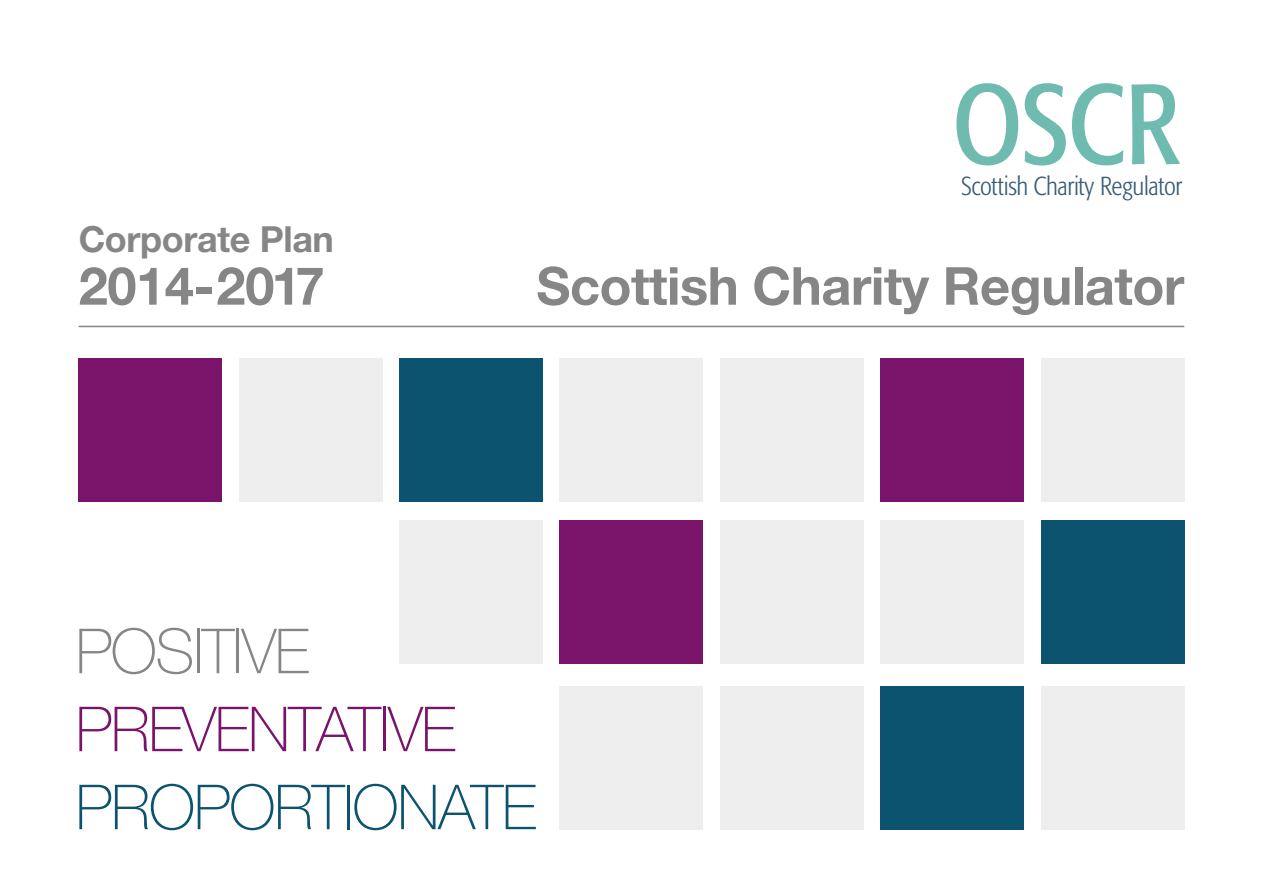
<style>
.page{position:relative;width:1263px;height:893px;background:#fff}
.page>*{position:absolute;margin:0;border:0;box-sizing:border-box;transform-origin:0 0}
.t1{font:condensed 112.5px "Formata";color:#70bbb0}
.t2{font:100 62.25px "Helvetica Neue LT";letter-spacing:-.02em;color:#0c536f}
.t3{font:100 62.25px "Helvetica Neue LT";letter-spacing:-.025em;color:#79146a}
.t4{font:100 62.25px "Helvetica Neue LT";letter-spacing:-.025em;color:#878686}
.t5{font:700 52.5px "Helvetica Neue LT";letter-spacing:-.01em;color:#878686}
.t6{font:700 36px "Helvetica Neue LT";letter-spacing:-.01em;color:#878686}
.t7{font:300 condensed 25.8px "Formata";letter-spacing:-.01em;color:#395d76}
</style>
<div class="page">
<div style="left:79px;top:359px;width:143px;height:143px;background:#79146a"></div>
<div style="left:239px;top:359px;width:143px;height:143px;background:#eee"></div>
<div style="left:399px;top:359px;width:144px;height:143px;background:#0c536f"></div>
<div style="left:560px;top:359px;width:143px;height:143px;background:#eee"></div>
<div style="left:720px;top:359px;width:143px;height:143px;background:#eee"></div>
<div style="left:881px;top:359px;width:143px;height:143px;background:#79146a"></div>
<div style="left:1041px;top:359px;width:143px;height:143px;background:#eee"></div>
<div style="left:399px;top:520px;width:144px;height:143px;background:#eee"></div>
<div style="left:560px;top:520px;width:143px;height:143px;background:#79146a"></div>
<div style="left:720px;top:520px;width:143px;height:143px;background:#eee"></div>
<div style="left:881px;top:520px;width:143px;height:143px;background:#eee"></div>
<div style="left:1041px;top:520px;width:143px;height:143px;background:#0c536f"></div>
<div style="left:560px;top:686px;width:143px;height:143px;background:#eee"></div>
<div style="left:720px;top:686px;width:143px;height:143px;background:#eee"></div>
<div style="left:881px;top:686px;width:143px;height:143px;background:#0c536f"></div>
<div style="left:1041px;top:686px;width:143px;height:143px;background:#eee"></div>
<hr style="left:79px;top:326px;width:1105px;height:1px;background:#878686">
<h1 class="t1" style="left:952px;top:58px;width:229px">OSCR</h1>
<p class="t7" style="left:961px;top:171px;width:223px">Scottish Charity Regulator</p>
<p class="t6" style="left:79px;top:217px;width:257px">Corporate Plan</p>
<p class="t5" style="left:79px;top:253px;width:247px">2014-2017</p>
<p class="t5" style="left:536px;top:254px;width:649px">Scottish Charity Regulator</p>
<p class="t4" style="left:75px;top:615px;width:235px">POSITIVE</p>
<p class="t3" style="left:75px;top:693px;width:382px">PREVENTATIVE</p>
<p class="t2" style="left:75px;top:771px;width:463px">PROPORTIONATE</p>
</div>
